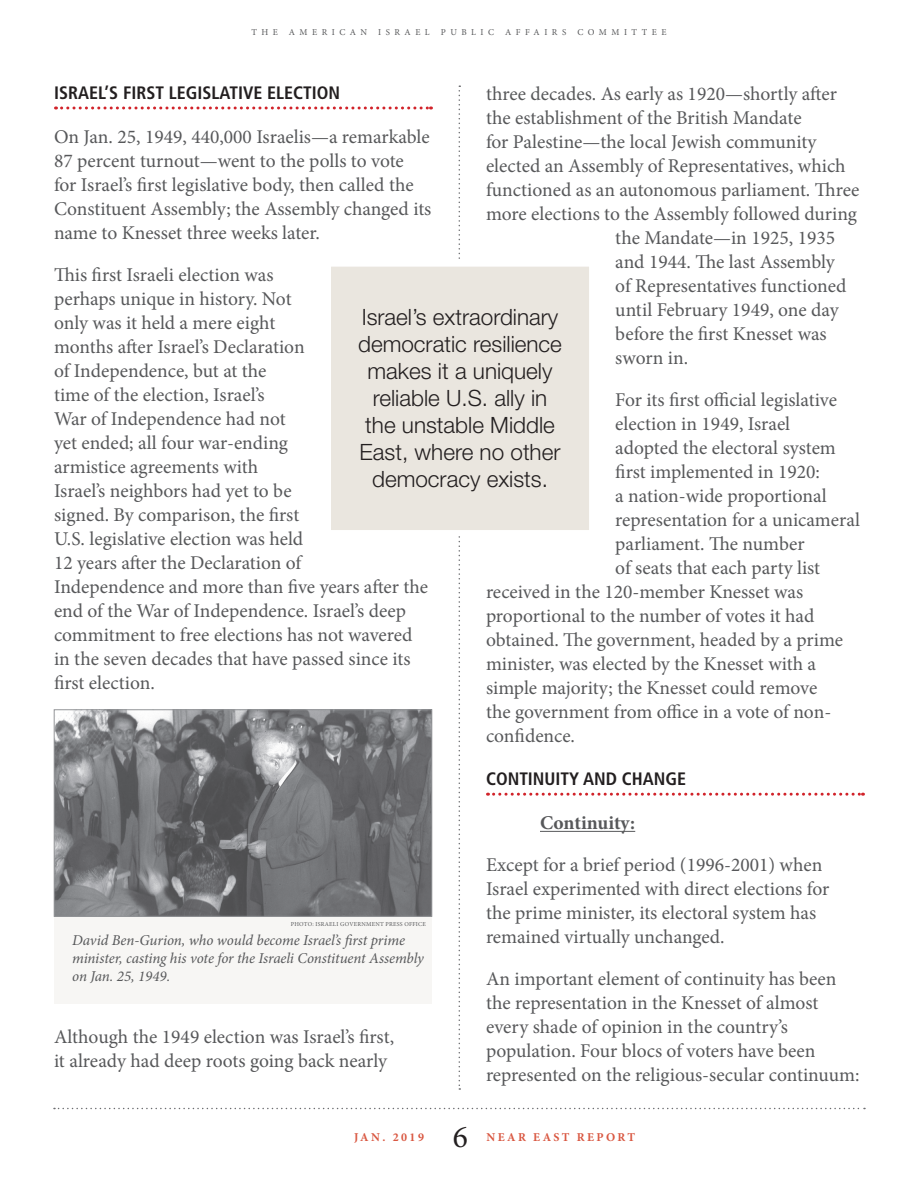
<style>
.page{position:relative;width:918px;height:1188px;background:#fff}
.page>*{position:absolute;margin:0;border:0;box-sizing:border-box;transform-origin:0 0}
.t1{font:31.5px "Minion Pro";color:#231f20}
.Pull-out_quote{font:300 22.5px/27px "Helvetica Neue LT Std";color:#231f20;text-align:center}
.BODY{font:19.5px/24px "Minion Pro";color:#57585a}
.BODY-2{font:700 19.5px "Minion Pro";letter-spacing:-.005em;color:#57585a}
.Subtitle{font:700 condensed 18px "Frutiger LT Std";color:#231f20}
.photo_caption{font:italic 15px/18px "Minion Pro";letter-spacing:-.01em;color:#57585a}
.t2{font:700 12px "Minion Pro";letter-spacing:.2em;color:#d95842}
.t3{font:9px "Minion Pro";letter-spacing:.5em;color:#57585a}
.photo_credit{font:6px "Minion Pro";letter-spacing:.04em;color:#57585a}
</style>
<div class="page">
<svg style="left:54px;top:1108px;width:811px;height:1px"></svg>
<svg style="left:459px;top:86px;width:1px;height:1004px"></svg>
<svg style="left:56px;top:106px;width:375px;height:4px"></svg>
<svg style="left:488px;top:793px;width:375px;height:3px"></svg>
<hr style="left:540px;top:831px;width:95px;height:1px;background:#57585a">
<div style="left:331px;top:258px;width:258px;height:281px;background:#eae6df"></div>
<div style="left:54px;top:915px;width:378px;height:88px;background:#f7f6f4"></div>
<img style="left:56px;top:712px;width:374px;height:203px">
<div style="left:54px;top:710px;width:378px;height:207px;border:1px solid #939598"></div>
<p class="t3" style="left:251px;top:26px;width:417px">THE AMERICAN ISRAEL PUBLIC AFFAIRS COMMITTEE</p>
<p class="Subtitle" style="left:54px;top:82px;width:288px">ISRAEL’S FIRST LEGISLATIVE ELECTION</p>
<p class="BODY" style="left:54px;top:125px;width:379px">On Jan. 25, 1949, 440,000 Israelis—a remarkable 87 percent turnout—went to the polls to vote<br>for Israel’s first legislative body, then called the Constituent Assembly; the Assembly changed its name to Knesset three weeks later.</p>
<p class="BODY" style="left:54px;top:263px;width:376px">This first Israeli election was<br>perhaps unique in history. Not<br>only was it held a mere eight<br>months after Israel’s Declaration<br>of Independence, but at the<br>time of the election, Israel’s<br>War of Independence had not<br>yet ended; all four war-ending<br>armistice agreements with<br>Israel’s neighbors had yet to be<br>signed. By comparison, the first<br>U.S. legislative election was held<br>12 years after the Declaration of<br>Independence and more than five years after the end of the War of Independence. Israel’s deep commitment to free elections has not wavered in the seven decades that have passed since its first election.</p>
<p class="BODY" style="left:486px;top:82px;width:353px">three decades. As early as 1920—shortly after</p>
<p class="BODY" style="left:486px;top:106px;width:317px">the establishment of the British Mandate</p>
<p class="BODY" style="left:486px;top:130px;width:332px">for Palestine—the local Jewish community</p>
<p class="BODY" style="left:486px;top:154px;width:361px">elected an Assembly of Representatives, which</p>
<p class="BODY" style="left:486px;top:178px;width:375px">functioned as an autonomous parliament. Three</p>
<p class="BODY" style="left:486px;top:202px;width:373px">more elections to the Assembly followed during</p>
<p class="BODY" style="left:615px;top:226px;width:221px">the Mandate—in 1925, 1935</p>
<p class="BODY" style="left:615px;top:250px;width:221px">and 1944. The last Assembly</p>
<p class="BODY" style="left:615px;top:274px;width:233px">of Representatives functioned</p>
<p class="BODY" style="left:615px;top:298px;width:225px">until February 1949, one day</p>
<p class="BODY" style="left:615px;top:322px;width:213px">before the first Knesset was</p>
<p class="BODY" style="left:615px;top:346px;width:74px">sworn in.</p>
<p class="BODY" style="left:615px;top:388px;width:223px">For its first official legislative</p>
<p class="BODY" style="left:615px;top:412px;width:176px">election in 1949, Israel</p>
<p class="BODY" style="left:615px;top:436px;width:222px">adopted the electoral system</p>
<p class="BODY" style="left:615px;top:460px;width:206px">first implemented in 1920:</p>
<p class="BODY" style="left:615px;top:484px;width:213px">a nation-wide proportional</p>
<p class="BODY" style="left:615px;top:508px;width:246px">representation for a unicameral</p>
<p class="BODY" style="left:615px;top:532px;width:191px">parliament. The number</p>
<p class="BODY" style="left:615px;top:556px;width:206px">of seats that each party list</p>
<p class="BODY" style="left:486px;top:580px;width:319px">received in the 120-member Knesset was</p>
<p class="BODY" style="left:486px;top:604px;width:330px">proportional to the number of votes it had</p>
<p class="BODY" style="left:486px;top:628px;width:359px">obtained. The government, headed by a prime</p>
<p class="BODY" style="left:486px;top:652px;width:332px">minister, was elected by the Knesset with a</p>
<p class="BODY" style="left:486px;top:676px;width:333px">simple majority; the Knesset could remove</p>
<p class="BODY" style="left:486px;top:700px;width:347px">the government from office in a vote of non-</p>
<p class="BODY" style="left:486px;top:724px;width:91px">confidence.</p>
<p class="Subtitle" style="left:486px;top:768px;width:202px">CONTINUITY AND CHANGE</p>
<p class="BODY-2" style="left:540px;top:809px;width:97px">Continuity:</p>
<p class="BODY" style="left:486px;top:853px;width:345px">Except for a brief period (1996-2001) when Israel experimented with direct elections for the prime minister, its electoral system has remained virtually unchanged.</p>
<p class="BODY" style="left:486px;top:967px;width:375px">An important element of continuity has been the representation in the Knesset of almost every shade of opinion in the country’s population. Four blocs of voters have been represented on the religious-secular continuum:</p>
<p class="Pull-out_quote" style="left:358px;top:303px;width:205px">Israel’s extraordinary democratic resilience makes it a uniquely reliable U.S. ally in the unstable Middle<br>East, where no other democracy exists.</p>
<p class="photo_credit" style="left:291px;top:920px;width:137px">PHOTO: ISRAELI GOVERNMENT PRESS OFFICE</p>
<p class="photo_caption" style="left:72px;top:931px;width:353px">David Ben-Gurion, who would become Israel’s first prime minister, casting his vote for the Israeli Constituent Assembly on Jan. 25, 1949.</p>
<p class="BODY" style="left:54px;top:1025px;width:342px">Although the 1949 election was Israel’s first, it already had deep roots going back nearly</p>
<h1 class="t1" style="left:453px;top:1116px;width:17px">6</h1>
<p class="t2" style="left:354px;top:1129px;width:72px">JAN. 2019</p>
<p class="t2" style="left:486px;top:1129px;width:150px">NEAR EAST REPORT</p>
</div>
